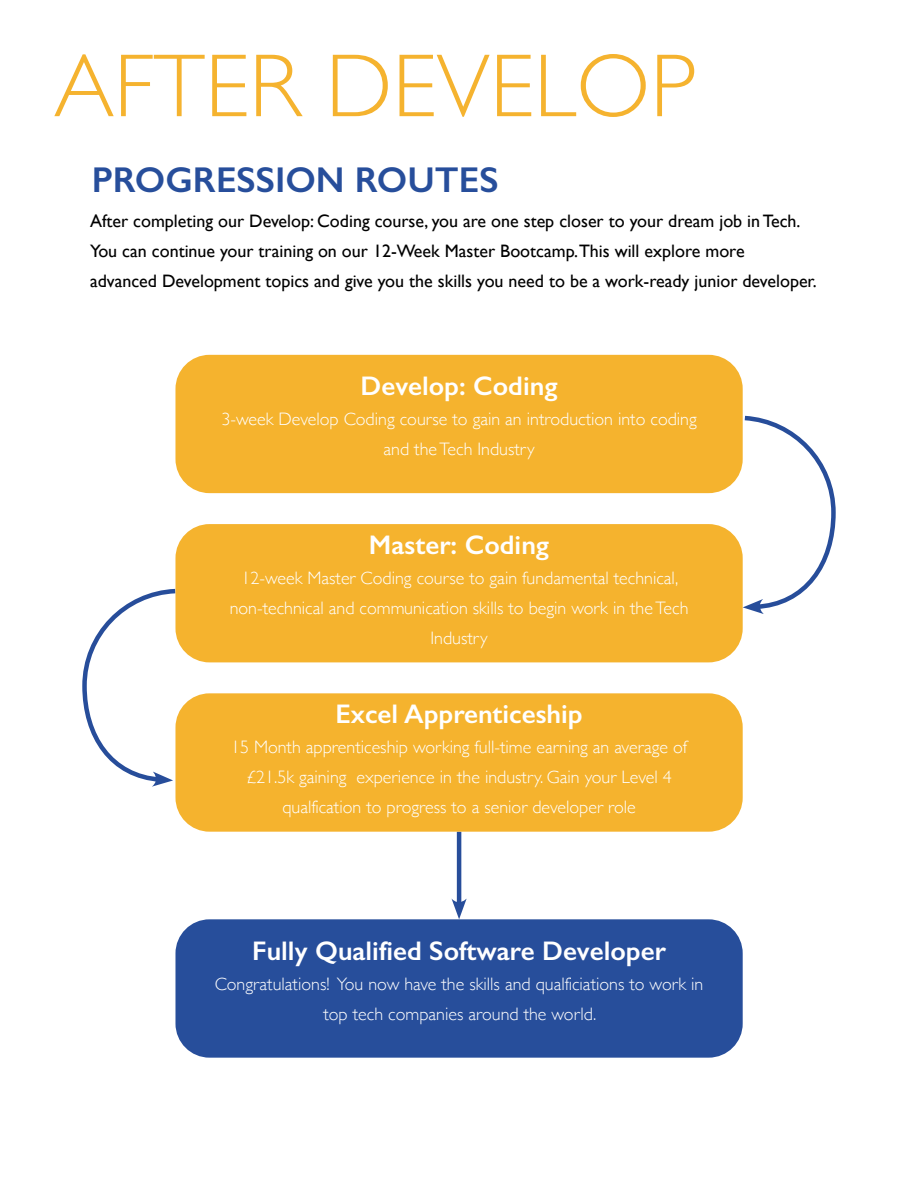
<style>
.page{position:relative;width:918px;height:1188px;background:#fff}
.page>*{position:absolute;margin:0;border:0;box-sizing:border-box;transform-origin:0 0}
.t1{font:300 90px "Gill Sans";color:#f5b32f}
.t2{font:600 36px "Gill Sans";color:#274e9b}
.t3{font:600 27px "Gill Sans";color:#fff}
.t4{font:300 18px/30px "Gill Sans";color:#fff;text-align:center}
.t5{font:18px/30px "Gill Sans";color:#000}
</style>
<div class="page">
<div style="left:175px;top:355px;width:568px;height:138px;background:#f5b32e;border-radius:34px"></div>
<svg style="left:740px;top:413px;width:96px;height:201px"></svg>
<svg style="left:82px;top:588px;width:93px;height:199px"></svg>
<hr style="left:457px;top:832px;width:4px;height:75px;background:#274d9a">
<svg style="left:452px;top:899px;width:15px;height:20px"></svg>
<div style="left:175px;top:524px;width:568px;height:138px;background:#f5b32e;border-radius:34px"></div>
<div style="left:175px;top:693px;width:568px;height:139px;background:#f5b32e;border-radius:34px"></div>
<div style="left:175px;top:919px;width:568px;height:139px;background:#274e9b;border-radius:34px"></div>
<h1 class="t1" style="left:54px;top:16px;width:644px">AFTER DEVELOP</h1>
<h2 class="t2" style="left:92px;top:158px;width:408px">PROGRESSION ROUTES</h2>
<p class="t5" style="left:90px;top:206px;width:728px">After completing our Develop: Coding course, you are one step closer to your dream job in Tech.<br>You can continue your training on our 12-Week Master Bootcamp.This will explore more<br>advanced Development topics and give you the skills you need to be a work-ready junior developer.</p>
<h3 class="t3" style="left:361px;top:370px;width:199px">Develop: Coding</h3>
<p class="t4" style="left:221px;top:403px;width:477px">3-week Develop Coding course to gain an introduction into coding and the Tech Industry</p>
<h3 class="t3" style="left:369px;top:529px;width:182px">Master: Coding</h3>
<p class="t4" style="left:230px;top:562px;width:460px">12-week Master Coding course to gain fundamental technical, non-technical and communication skills to begin work in the Tech<br>Industry</p>
<h3 class="t3" style="left:335px;top:698px;width:249px">Excel Apprenticeship</h3>
<p class="t4" style="left:231px;top:732px;width:458px">15 Month apprenticeship working full-time earning an average of £21.5k gaining experience in the industry. Gain your Level 4 qualfication to progress to a senior developer role</p>
<h3 class="t3" style="left:252px;top:934px;width:415px">Fully Qualified Software Developer</h3>
<p class="t4" style="left:215px;top:968px;width:490px">Congratulations! You now have the skills and qualficiations to work in top tech companies around the world.</p>
</div>
